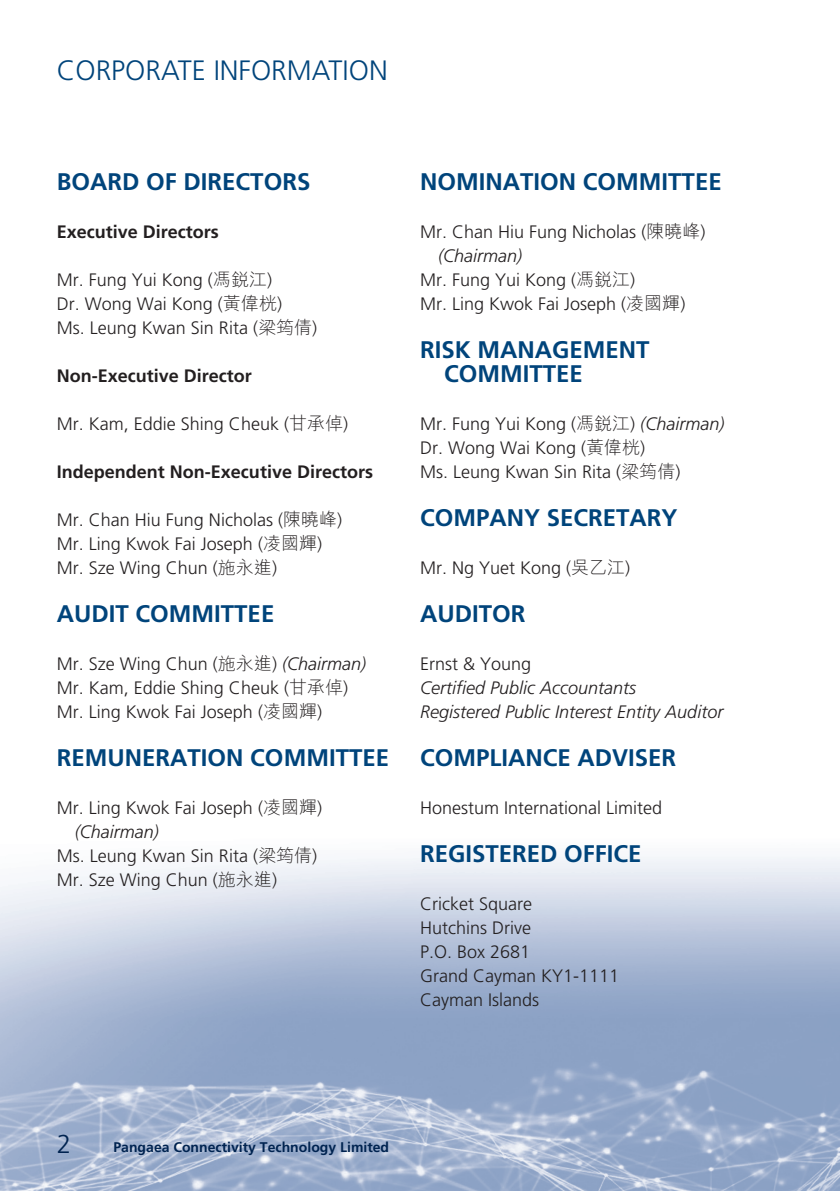
<style>
.page{position:relative;width:840px;height:1191px;background:#fff}
.page>*{position:absolute;margin:0;border:0;box-sizing:border-box;transform-origin:0 0}
.t1{font:300 28px "Frutiger LT Std";color:#00447b}
.t2{font:300 26px "Frutiger LT Std";color:#002350}
._01_H1{font:700 24px "Frutiger LT Std";color:#00447b}
._00_txt{font:300 18px "Frutiger LT Std";color:#231f20}
._00_txt-2{font:italic 300 18px "Frutiger LT Std";color:#231f20}
._02_H2{font:700 18px "Frutiger LT Std";color:#231f20}
.t3{font:700 14px "Frutiger LT Std";color:#002350}
.s1{font-family:"M Hei HK"}
.s2{font-style:italic}
</style>
<div class="page">
<img style="left:0;top:857px;width:839px;height:334px">
<p class="t1" style="left:57px;top:54px;width:332px">CORPORATE INFORMATION</p>
<p class="_01_H1" style="left:57px;top:168px;width:255px">BOARD OF DIRECTORS</p>
<p class="_02_H2" style="left:57px;top:221px;width:164px">Executive Directors</p>
<p class="_00_txt" style="left:57px;top:270px;width:217px">Mr. Fung Yui Kong (<span class="s1">馮銳江</span>)</p>
<p class="_00_txt" style="left:57px;top:294px;width:227px">Dr. Wong Wai Kong (<span class="s1">黃偉桄</span>)</p>
<p class="_00_txt" style="left:57px;top:318px;width:262px">Ms. Leung Kwan Sin Rita (<span class="s1">梁筠倩</span>)</p>
<p class="_02_H2" style="left:57px;top:365px;width:197px">Non-Executive Director</p>
<p class="_00_txt" style="left:57px;top:414px;width:293px">Mr. Kam, Eddie Shing Cheuk (<span class="s1">甘承倬</span>)</p>
<p class="_02_H2" style="left:57px;top:461px;width:318px">Independent Non-Executive Directors</p>
<p class="_00_txt" style="left:57px;top:510px;width:287px">Mr. Chan Hiu Fung Nicholas (<span class="s1">陳曉峰</span>)</p>
<p class="_00_txt" style="left:57px;top:534px;width:267px">Mr. Ling Kwok Fai Joseph (<span class="s1">凌國輝</span>)</p>
<p class="_00_txt" style="left:57px;top:558px;width:222px">Mr. Sze Wing Chun (<span class="s1">施永進</span>)</p>
<p class="_01_H1" style="left:57px;top:600px;width:219px">AUDIT COMMITTEE</p>
<p class="_00_txt" style="left:57px;top:654px;width:311px">Mr. Sze Wing Chun (<span class="s1">施永進</span>) <span class="s2">(Chairman)</span></p>
<p class="_00_txt" style="left:57px;top:678px;width:293px">Mr. Kam, Eddie Shing Cheuk (<span class="s1">甘承倬</span>)</p>
<p class="_00_txt" style="left:57px;top:702px;width:267px">Mr. Ling Kwok Fai Joseph (<span class="s1">凌國輝</span>)</p>
<p class="_01_H1" style="left:57px;top:744px;width:334px">REMUNERATION COMMITTEE</p>
<p class="_00_txt" style="left:57px;top:798px;width:267px">Mr. Ling Kwok Fai Joseph (<span class="s1">凌國輝</span>)</p>
<p class="_00_txt-2" style="left:75px;top:821px;width:86px">(Chairman)</p>
<p class="_00_txt" style="left:57px;top:846px;width:262px">Ms. Leung Kwan Sin Rita (<span class="s1">梁筠倩</span>)</p>
<p class="_00_txt" style="left:57px;top:870px;width:222px">Mr. Sze Wing Chun (<span class="s1">施永進</span>)</p>
<p class="_01_H1" style="left:420px;top:168px;width:303px">NOMINATION COMMITTEE</p>
<p class="_00_txt" style="left:420px;top:222px;width:287px">Mr. Chan Hiu Fung Nicholas (<span class="s1">陳曉峰</span>)</p>
<p class="_00_txt-2" style="left:438px;top:245px;width:86px">(Chairman)</p>
<p class="_00_txt" style="left:420px;top:270px;width:217px">Mr. Fung Yui Kong (<span class="s1">馮銳江</span>)</p>
<p class="_00_txt" style="left:420px;top:294px;width:267px">Mr. Ling Kwok Fai Joseph (<span class="s1">凌國輝</span>)</p>
<p class="_01_H1" style="left:420px;top:336px;width:231px">RISK MANAGEMENT</p>
<p class="_01_H1" style="left:444px;top:360px;width:140px">COMMITTEE</p>
<p class="_00_txt" style="left:420px;top:414px;width:306px">Mr. Fung Yui Kong (<span class="s1">馮銳江</span>) <span class="s2">(Chairman)</span></p>
<p class="_00_txt" style="left:420px;top:438px;width:227px">Dr. Wong Wai Kong (<span class="s1">黃偉桄</span>)</p>
<p class="_00_txt" style="left:420px;top:462px;width:262px">Ms. Leung Kwan Sin Rita (<span class="s1">梁筠倩</span>)</p>
<p class="_01_H1" style="left:420px;top:504px;width:259px">COMPANY SECRETARY</p>
<p class="_00_txt" style="left:420px;top:558px;width:212px">Mr. Ng Yuet Kong (<span class="s1">吳乙江</span>)</p>
<p class="_01_H1" style="left:420px;top:600px;width:107px">AUDITOR</p>
<p class="_00_txt" style="left:420px;top:654px;width:113px">Ernst &amp; Young</p>
<p class="_00_txt-2" style="left:420px;top:677px;width:217px">Certified Public Accountants</p>
<p class="_00_txt-2" style="left:420px;top:701px;width:305px">Registered Public Interest Entity Auditor</p>
<p class="_01_H1" style="left:420px;top:744px;width:258px">COMPLIANCE ADVISER</p>
<p class="_00_txt" style="left:420px;top:798px;width:244px">Honestum International Limited</p>
<p class="_01_H1" style="left:420px;top:840px;width:223px">REGISTERED OFFICE</p>
<p class="_00_txt" style="left:420px;top:894px;width:113px">Cricket Square</p>
<p class="_00_txt" style="left:420px;top:918px;width:113px">Hutchins Drive</p>
<p class="_00_txt" style="left:420px;top:942px;width:112px">P.O. Box 2681</p>
<p class="_00_txt" style="left:420px;top:966px;width:201px">Grand Cayman KY1-1111</p>
<p class="_00_txt" style="left:420px;top:990px;width:121px">Cayman Islands</p>
<p class="t2" style="left:57px;top:1129px;width:16px">2</p>
<p class="t3" style="left:113px;top:1139px;width:277px">Pangaea Connectivity Technology Limited</p>
</div>
